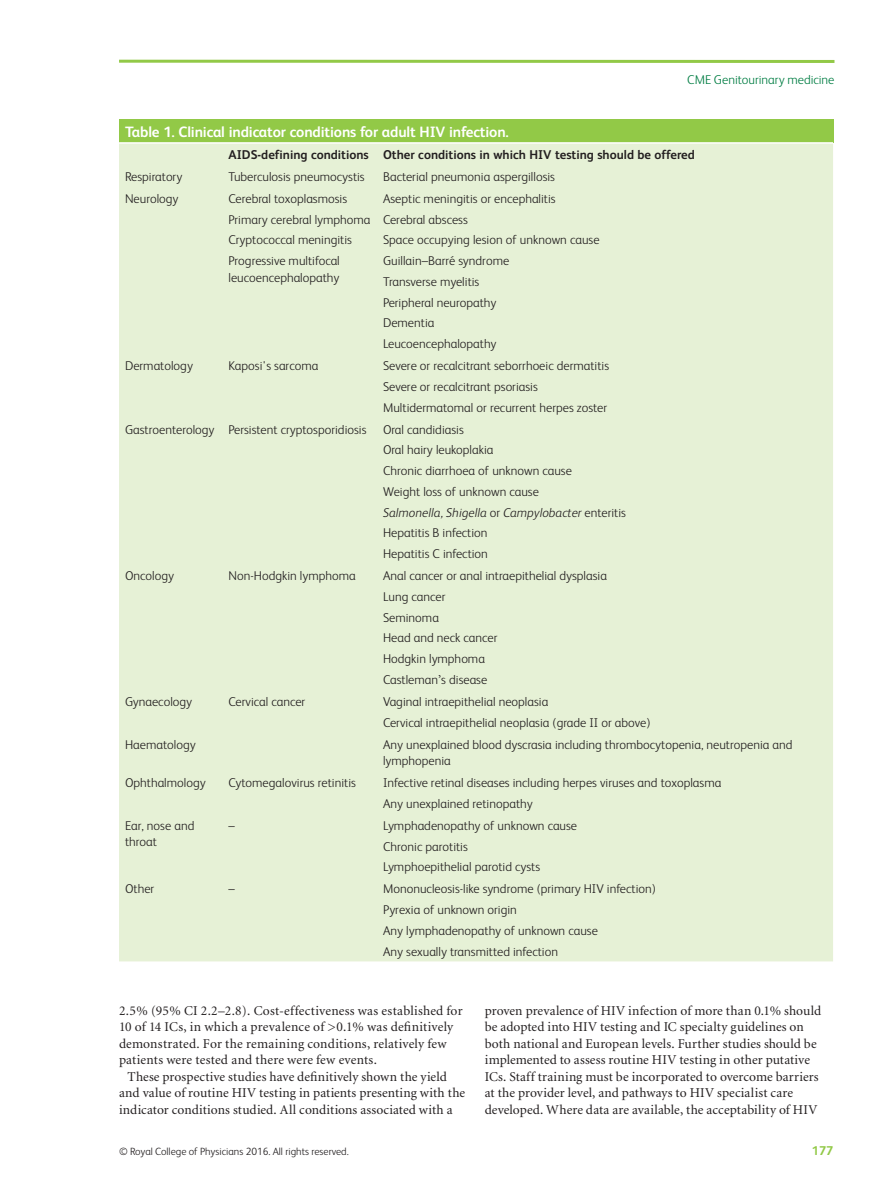
<style>
.page{position:relative;width:893px;height:1191px;background:#fff}
.page>*{position:absolute;margin:0;border:0;box-sizing:border-box;transform-origin:0 0}
.t1{font:700 15px "FS Albert";letter-spacing:-.01em;color:#fff}
.t2{font:13.5px/16.5px "Minion";letter-spacing:.005em;color:#231f20}
.t3{font:300 12.75px/20.7px "FS Albert";color:#231f20}
.t4{font:700 12.75px "FS Albert";color:#231f20}
.t5{font:300 12.75px "FS Albert";color:#007d43}
.t6{font:700 12.75px "FS Albert";color:#92c947}
.t7{font:300 10.5px "FS Albert";color:#231f20}
.s1{font-style:italic}
.s2{font-family:"Minion";font-weight:400}
</style>
<div class="page">
<hr style="left:119px;top:60px;width:715px;height:3px;background:#92c947">
<div style="left:119px;top:119px;width:714px;height:24px;background:#92c947"></div>
<div style="left:119px;top:144px;width:714px;height:817px;background:#e6f1d6"></div>
<hr style="left:119px;top:142px;width:714px;height:2px;background:#fff">
<p class="t5" style="left:687px;top:75px;width:149px">CME Genitourinary medicine</p>
<p class="t1" style="left:125px;top:126px;width:385px">Table 1. Clinical indicator conditions for adult HIV infection.</p>
<p class="t4" style="left:229px;top:149px;width:468px">AIDS-defining conditions Other conditions in which HIV testing should be offered</p>
<p class="t3" style="left:125px;top:168px;width:59px">Respiratory</p>
<p class="t3" style="left:229px;top:168px;width:138px">Tuberculosis pneumocystis</p>
<p class="t3" style="left:383px;top:168px;width:174px">Bacterial pneumonia aspergillosis</p>
<p class="t3" style="left:125px;top:189px;width:55px">Neurology</p>
<p class="t3" style="left:229px;top:189px;width:144px">Cerebral toxoplasmosis<br>Primary cerebral lymphoma<br>Cryptococcal meningitis<br>Progressive multifocal</p>
<p class="t3" style="left:229px;top:268px;width:112px">leucoencephalopathy</p>
<p class="t3" style="left:383px;top:189px;width:218px">Aseptic meningitis or encephalitis<br>Cerebral abscess<br>Space occupying lesion of unknown cause<br>Guillain–Barré syndrome<br>Transverse myelitis<br>Peripheral neuropathy<br>Dementia<br>Leucoencephalopathy</p>
<p class="t3" style="left:125px;top:357px;width:69px">Dermatology</p>
<p class="t3" style="left:229px;top:357px;width:91px">Kaposi's sarcoma</p>
<p class="t3" style="left:383px;top:357px;width:228px">Severe or recalcitrant seborrhoeic dermatitis<br>Severe or recalcitrant psoriasis<br>Multidermatomal or recurrent herpes zoster</p>
<p class="t3" style="left:125px;top:420px;width:243px">Gastroenterology Persistent cryptosporidiosis</p>
<p class="t3" style="left:383px;top:420px;width:244px">Oral candidiasis<br>Oral hairy leukoplakia<br>Chronic diarrhoea of unknown cause<br>Weight loss of unknown cause<br><span class="s1">Salmonella, Shigella</span> or <span class="s1">Campylobacter</span> enteritis<br>Hepatitis B infection<br>Hepatitis C infection</p>
<p class="t3" style="left:125px;top:567px;width:50px">Oncology</p>
<p class="t3" style="left:229px;top:567px;width:129px">Non-Hodgkin lymphoma</p>
<p class="t3" style="left:383px;top:567px;width:225px">Anal cancer or anal intraepithelial dysplasia<br>Lung cancer<br>Seminoma<br>Head and neck cancer<br>Hodgkin lymphoma<br>Castleman<span class="s2">’</span>s disease</p>
<p class="t3" style="left:125px;top:692px;width:69px">Gynaecology</p>
<p class="t3" style="left:229px;top:692px;width:78px">Cervical cancer</p>
<p class="t3" style="left:383px;top:692px;width:269px">Vaginal intraepithelial neoplasia<br>Cervical intraepithelial neoplasia (grade II or above)</p>
<p class="t3" style="left:125px;top:735px;width:72px">Haematology</p>
<p class="t3" style="left:383px;top:737px;width:411px;line-height:16.5px">Any unexplained blood dyscrasia including thrombocytopenia, neutropenia and lymphopenia</p>
<p class="t3" style="left:125px;top:774px;width:82px">Ophthalmology</p>
<p class="t3" style="left:229px;top:774px;width:129px">Cytomegalovirus retinitis</p>
<p class="t3" style="left:383px;top:774px;width:340px">Infective retinal diseases including herpes viruses and toxoplasma<br>Any unexplained retinopathy</p>
<p class="t3" style="left:125px;top:818px;width:71px;line-height:16.5px">Ear, nose and throat</p>
<p class="t3" style="left:229px;top:816px;width:8px">–</p>
<p class="t3" style="left:383px;top:816px;width:196px">Lymphadenopathy of unknown cause<br>Chronic parotitis<br>Lymphoepithelial parotid cysts</p>
<p class="t3" style="left:125px;top:880px;width:31px">Other</p>
<p class="t3" style="left:229px;top:880px;width:8px">–</p>
<p class="t3" style="left:383px;top:880px;width:274px">Mononucleosis-like syndrome (primary HIV infection)<br>Pyrexia of unknown origin<br>Any lymphadenopathy of unknown cause<br>Any sexually transmitted infection</p>
<p class="t2" style="left:119px;top:1003px;width:345px">2.5% (95% CI 2.2–2.8). Cost-effectiveness was established for 10 of 14 ICs, in which a prevalence of &gt;0.1% was definitively demonstrated. For the remaining conditions, relatively few patients were tested and there were few events.</p>
<p class="t2" style="left:119px;top:1069px;width:348px;text-indent:9px">These prospective studies have definitively shown the yield and value of routine HIV testing in patients presenting with the indicator conditions studied. All conditions associated with a</p>
<p class="t2" style="left:485px;top:1003px;width:338px">proven prevalence of HIV infection of more than 0.1% should be adopted into HIV testing and IC specialty guidelines on both national and European levels. Further studies should be implemented to assess routine HIV testing in other putative ICs. Staff training must be incorporated to overcome barriers at the provider level, and pathways to HIV specialist care developed. Where data are available, the acceptability of HIV</p>
<p class="t7" style="left:119px;top:1147px;width:231px">© Royal College of Physicians 2016. All rights reserved.</p>
<p class="t6" style="left:812px;top:1145px;width:23px">177</p>
</div>
